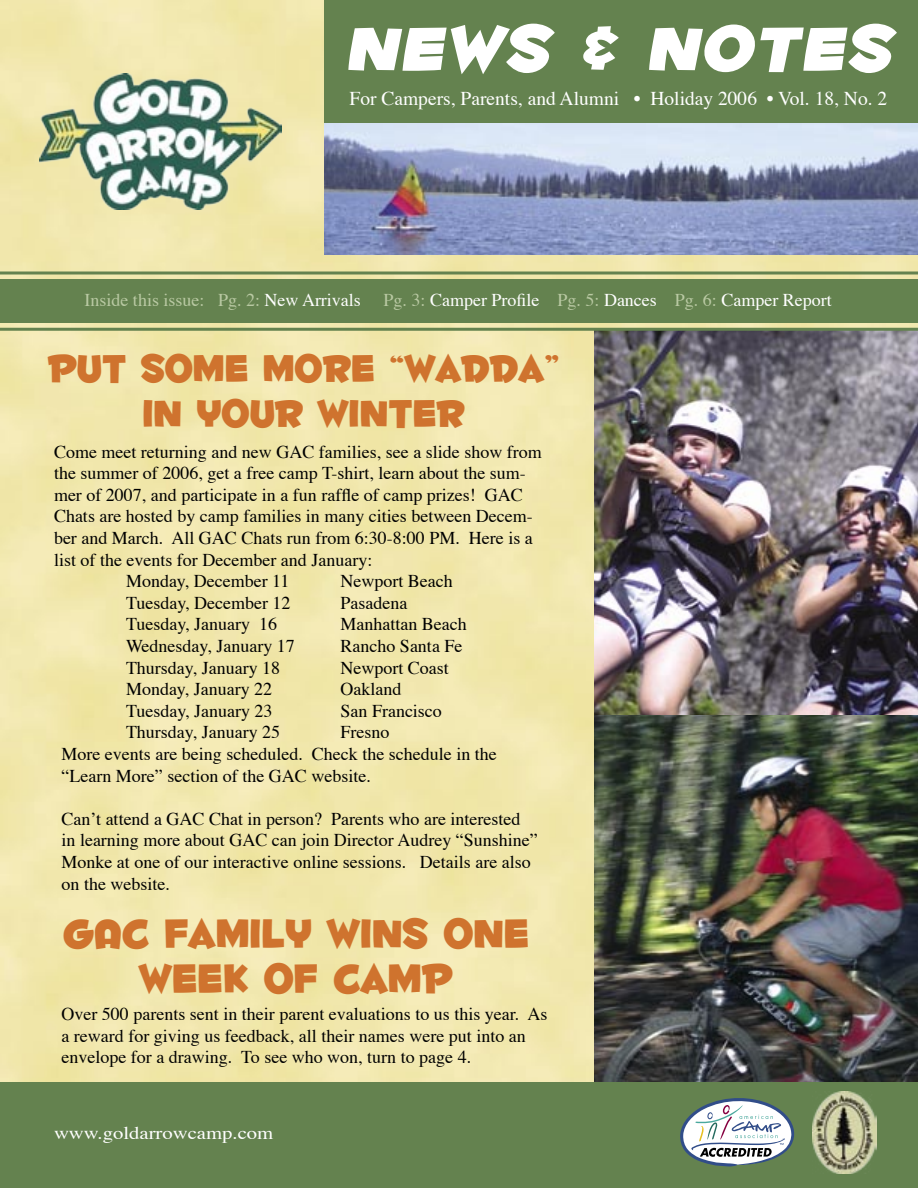
<style>
.page{position:relative;width:918px;height:1188px;background:#fff}
.page>*{position:absolute;margin:0;border:0;box-sizing:border-box;transform-origin:0 0}
.t1{font:italic 75px "Fontdinerdotcom Huggable";color:#fff;scale:1.1 1}
.t2{font:48px/45px "Fontdinerdotcom Huggable";color:#cf732e;text-align:center}
.t3{font:45px/45px "Fontdinerdotcom Huggable";color:#cf732e;text-align:center}
.t4{font:19.5px "Times";color:#fff}
.t5{font:18px/21.6px "Times";color:#000}
.t6{font:18px "Times";color:#fff}
.t7{font:18px "Times";color:#b9c9a3}
.t8{font:18px "Times";color:#fff;scale:1.15 1}
.s1{color:#fff}
.s2{color:#b9c9a3}
</style>
<div class="page">
<img style="left:0;top:0;width:918px;height:1082px">
<div style="left:0;top:280px;width:918px;height:43px;background:#64824f"></div>
<img style="left:324px;top:123px;width:594px;height:132px">
<div style="left:324px;top:0;width:594px;height:123px;background:#64824f"></div>
<hr style="left:0;top:272px;width:918px;height:2px;background:#64824f">
<img style="left:594px;top:331px;width:324px;height:385px">
<img style="left:594px;top:716px;width:324px;height:366px">
<div style="left:0;top:1082px;width:918px;height:106px;background:#64824f"></div>
<svg style="left:680px;top:1098px;width:114px;height:68px"></svg>
<img style="left:40px;top:74px;width:242px;height:135px">
<img style="left:813px;top:1091px;width:63px;height:82px">
<hr style="left:0;top:328px;width:918px;height:3px;background:#64824f">
<h1 class="t1" style="left:345px;top:3px;width:511px">NEWS &amp; NOTES</h1>
<p class="t4" style="left:350px;top:80px;width:539px">For Campers, Parents, and Alumni • Holiday 2006 • Vol. 18, No. 2</p>
<p class="t7" style="left:85px;top:283px;width:278px">Inside this issue: Pg. 2: <span class="s1">New Arrivals</span></p>
<p class="t6" style="left:383px;top:283px;width:450px"><span class="s2">Pg. 3:</span> Camper Profile <span class="s2">Pg. 5:</span> Dances <span class="s2">Pg. 6:</span> Camper Report</p>
<h3 class="t3" style="left:48px;top:344px;width:514px">PUT SOME MORE “WADDA”<br>IN YOUR WINTER</h3>
<p class="t5" style="left:54px;top:439px;width:489px">Come meet returning and new GAC families, see a slide show from</p>
<p class="t5" style="left:54px;top:461px;width:473px">the summer of 2006, get a free camp T-shirt, learn about the sum-</p>
<p class="t5" style="left:54px;top:482px;width:470px">mer of 2007, and participate in a fun raffle of camp prizes! GAC</p>
<p class="t5" style="left:54px;top:504px;width:480px">Chats are hosted by camp families in many cities between Decem-</p>
<p class="t5" style="left:54px;top:526px;width:480px">ber and March. All GAC Chats run from 6:30-8:00 PM. Here is a</p>
<p class="t5" style="left:54px;top:547px;width:320px">list of the events for December and January:</p>
<p class="t5" style="left:126px;top:569px;width:165px">Monday, December 11</p>
<p class="t5" style="left:341px;top:569px;width:114px">Newport Beach</p>
<p class="t5" style="left:126px;top:590px;width:166px">Tuesday, December 12</p>
<p class="t5" style="left:341px;top:590px;width:68px">Pasadena</p>
<p class="t5" style="left:126px;top:612px;width:153px">Tuesday, January 16</p>
<p class="t5" style="left:341px;top:612px;width:128px">Manhattan Beach</p>
<p class="t5" style="left:126px;top:634px;width:170px">Wednesday, January 17</p>
<p class="t5" style="left:341px;top:634px;width:123px">Rancho Santa Fe</p>
<p class="t5" style="left:126px;top:655px;width:156px">Thursday, January 18</p>
<p class="t5" style="left:341px;top:655px;width:110px">Newport Coast</p>
<p class="t5" style="left:126px;top:677px;width:148px">Monday, January 22</p>
<p class="t5" style="left:341px;top:677px;width:62px">Oakland</p>
<p class="t5" style="left:126px;top:698px;width:148px">Tuesday, January 23</p>
<p class="t5" style="left:341px;top:698px;width:103px">San Francisco</p>
<p class="t5" style="left:126px;top:720px;width:156px">Thursday, January 25</p>
<p class="t5" style="left:62px;top:720px;width:437px;text-indent:279px">Fresno<br>More events are being scheduled. Check the schedule in the “Learn More” section of the GAC website.</p>
<p class="t5" style="left:62px;top:806px;width:478px">Can’t attend a GAC Chat in person? Parents who are interested in learning more about GAC can join Director Audrey “Sunshine” Monke at one of our interactive online sessions. Details are also on the website.</p>
<h2 class="t2" style="left:63px;top:910px;width:468px">GAC FAMILY WINS ONE<br>WEEK OF CAMP</h2>
<p class="t5" style="left:62px;top:1002px;width:487px">Over 500 parents sent in their parent evaluations to us this year. As a reward for giving us feedback, all their names were put into an envelope for a drawing. To see who won, turn to page 4.</p>
<p class="t8" style="left:54px;top:1116px;width:192px">www.goldarrowcamp.com</p>
</div>
